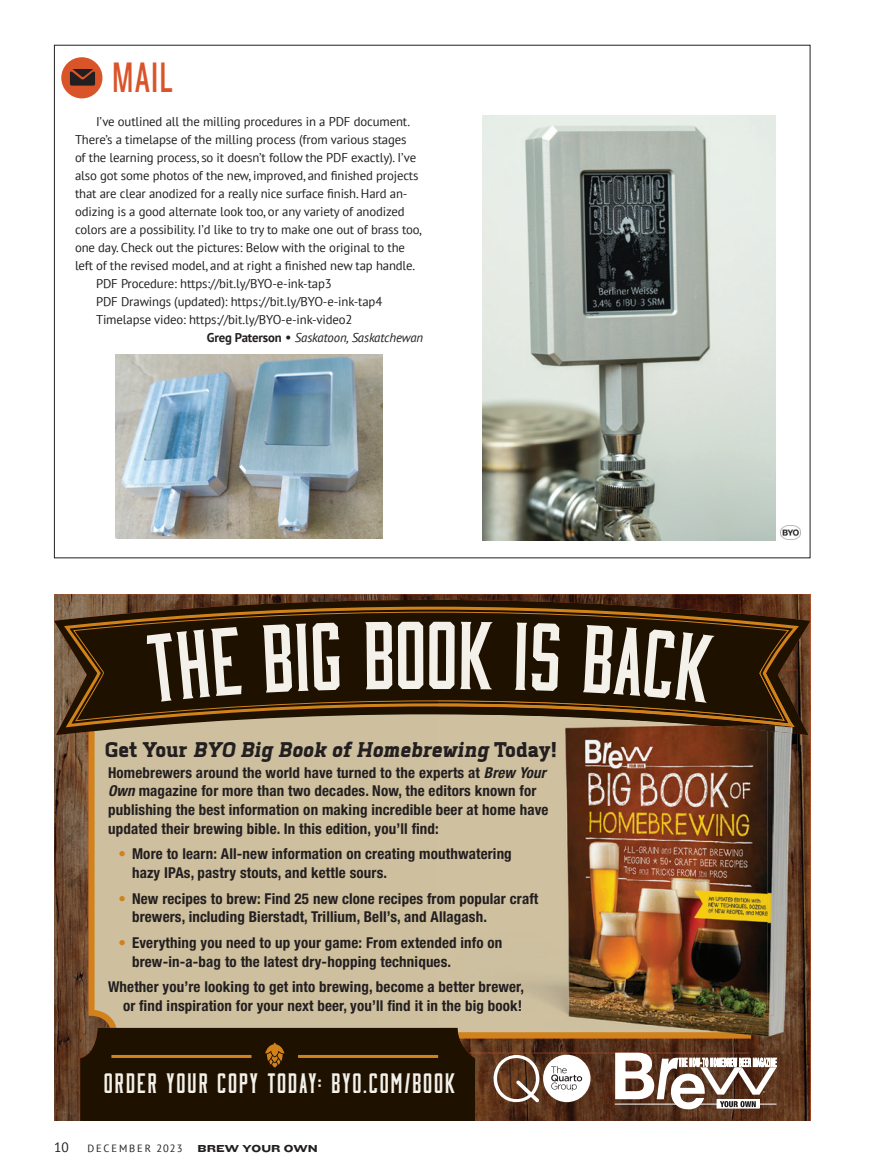
<style>
.page{position:relative;width:878px;height:1175px;background:#fff}
.page>*{position:absolute;margin:0;border:0;box-sizing:border-box;transform-origin:0 0}
.t1{font:97.35px "Moonshiner Sharp";color:#f3f1e9}
.t2{font:44.25px "Knockout 29 Junior Ltweight";color:#da542a;scale:.8 1}
.t3{font:28.35px "Moonshiner Sharp";letter-spacing:.06em;color:#f3f1e9}
.t4{font:italic 900 27px "Abula";color:#231f20;scale:.95 1}
.t5{font:700 condensed 15px/18.8px "Helvetica Neue LT Std";letter-spacing:.01em;color:#231f20}
.t6{font:13.5px "PT Sans";color:#231f20}
.t7{font:12.75px "PT Sans";letter-spacing:-.01em;color:#231f20}
.t8{font:italic 12.75px "PT Sans";letter-spacing:-.01em;color:#231f20}
.t9{font:10.5px "PT Sans";letter-spacing:.18em;color:#231f20}
.t10{font:10.5px "Knockout 54 Sumo";color:#231f20}
.s1{font-weight:700;font-style:normal}
.s2{font-style:normal;font-size:14.25px}
.s3{font-style:normal}
.s4{font-style:italic}
.s5{color:#d2821b}
</style>
<div class="page">
<div style="left:61px;top:57px;width:41px;height:41px;background:#da542a;border-radius:50%"></div>
<svg style="left:70px;top:69px;width:25px;height:17px"></svg>
<img style="left:781px;top:526px;width:19px;height:14px">
<img style="left:54px;top:735px;width:756px;height:385px">
<div style="left:89px;top:735px;width:348px;height:292px;background:#cec09e"></div>
<hr style="left:614px;top:1103px;width:162px;height:1px;background:#fff">
<div style="left:80px;top:1027px;width:395px;height:93px;background:#1f1100"></div>
<svg style="left:54px;top:594px;width:756px;height:141px;background:#6c5038"></svg>
<svg style="left:64px;top:606px;width:735px;height:121px;background:#745633"></svg>
<svg style="left:73px;top:611px;width:716px;height:110px;background:#3a2408"></svg>
<svg style="left:781px;top:669px;width:16px;height:1px"></svg>
<img style="left:437px;top:1052px;width:360px;height:1px">
<svg style="left:615px;top:1052px;width:161px;height:57px"></svg>
<img style="left:754px;top:734px;width:49px;height:318px">
<img style="left:468px;top:1038px;width:286px;height:14px">
<img style="left:437px;top:734px;width:189px;height:298px">
<img style="left:626px;top:734px;width:95px;height:298px">
<img style="left:721px;top:734px;width:52px;height:304px">
<img style="left:468px;top:1032px;width:253px;height:6px">
<img style="left:437px;top:1027px;width:31px;height:25px">
<img style="left:437px;top:670px;width:366px;height:64px">
<img style="left:437px;top:670px;width:357px;height:57px">
<img style="left:437px;top:670px;width:347px;height:51px">
<div style="left:543px;top:1054px;width:47px;height:48px;background:#fff;border-radius:50%"></div>
<svg style="left:551px;top:1066px;width:31px;height:25px"></svg>
<svg style="left:493px;top:1055px;width:46px;height:47px"></svg>
<img style="left:116px;top:355px;width:266px;height:183px">
<img style="left:482px;top:116px;width:293px;height:424px">
<svg style="left:412px;top:823px;width:7px;height:10px"></svg>
<svg style="left:139px;top:1000px;width:8px;height:10px"></svg>
<svg style="left:387px;top:1000px;width:7px;height:10px"></svg>
<div style="left:146px;top:627px;width:96px;height:75px;background:#1f1100"></div>
<div style="left:263px;top:622px;width:78px;height:70px;background:#1f1100"></div>
<div style="left:365px;top:622px;width:27px;height:67px;background:#1f1100"></div>
<div style="left:460px;top:622px;width:100px;height:69px;background:#1f1100"></div>
<div style="left:583px;top:625px;width:131px;height:77px;background:#1f1100"></div>
<h2 class="t2" style="left:112px;top:49px;width:77px">MAIL</h2>
<p class="t7" style="left:96px;top:113px;width:315px">I’ve outlined all the milling procedures in a PDF document.</p>
<p class="t7" style="left:75px;top:131px;width:333px">There’s a timelapse of the milling process (from various stages</p>
<p class="t7" style="left:75px;top:149px;width:342px">of the learning process, so it doesn’t follow the PDF exactly). I’ve</p>
<p class="t7" style="left:75px;top:167px;width:345px">also got some photos of the new, improved, and finished projects</p>
<p class="t7" style="left:75px;top:185px;width:334px">that are clear anodized for a really nice surface finish. Hard an-</p>
<p class="t7" style="left:75px;top:203px;width:331px">odizing is a good alternate look too, or any variety of anodized</p>
<p class="t7" style="left:75px;top:221px;width:348px">colors are a possibility. I’d like to try to make one out of brass too,</p>
<p class="t7" style="left:75px;top:239px;width:331px">one day. Check out the pictures: Below with the original to the</p>
<p class="t7" style="left:75px;top:257px;width:342px">left of the revised model, and at right a finished new tap handle.</p>
<p class="t7" style="left:96px;top:275px;width:237px">PDF Procedure: https://bit.ly/BYO-e-ink-tap3</p>
<p class="t7" style="left:96px;top:293px;width:288px">PDF Drawings (updated): https://bit.ly/BYO-e-ink-tap4</p>
<p class="t7" style="left:96px;top:311px;width:258px">Timelapse video: https://bit.ly/BYO-e-ink-video2</p>
<p class="t8" style="left:207px;top:329px;width:218px"><span class="s1">Greg Paterson</span> <span class="s2">•</span> Saskatoon, Saskatchewan</p>
<h1 class="t1" style="left:395px;top:613px;width:64px">OO</h1>
<h3 class="t4" style="left:105px;top:735px;width:477px"><span class="s3">G e t Yo u r</span> BYO Big Book of Homebrewing <span class="s3">To d a y !</span></h3>
<p class="t5" style="left:108px;top:762px;width:442px">Homebrewers around the world have turned to the experts at <span class="s4">Brew Your Own</span> magazine for more than two decades. Now, the editors known for publishing the best information on making incredible beer at home have updated their brewing bible. In this edition, you’ll nd:</p>
<p class="t5" style="left:132px;top:844px;width:381px;text-indent:-14px"><span class="s5">•</span> More to learn: All-new information on creating mouthwatering hazy IPAs, pastry stouts, and kettle sours.</p>
<p class="t5" style="left:132px;top:888px;width:408px;text-indent:-14px"><span class="s5">•</span> New recipes to brew: Find 25 new clone recipes from popular craft brewers, including Bierstadt, Trillium, Bell’s, and Allagash.</p>
<p class="t5" style="left:132px;top:933px;width:372px;text-indent:-14px"><span class="s5">•</span> Everything you need to up your game: From extended info on brew-in-a-bag to the latest dry-hopping techniques.</p>
<p class="t5" style="left:108px;top:977px;width:417px;text-align:right">Whether you’re looking to get into brewing, become a better brewer, or nd inspiration for your next beer, you’ll nd it in the big book!</p>
<h3 class="t3" style="left:104px;top:1070px;width:353px">ORDER YOUR COPY TODAY: BYO.COM/BOOK</h3>
<p class="t6" style="left:54px;top:1138px;width:16px">10</p>
<p class="t9" style="left:87px;top:1141px;width:97px">DECEMBER 2023</p>
<p class="t10" style="left:197px;top:1140px;width:122px">BREW YOUR OWN</p>
</div>
